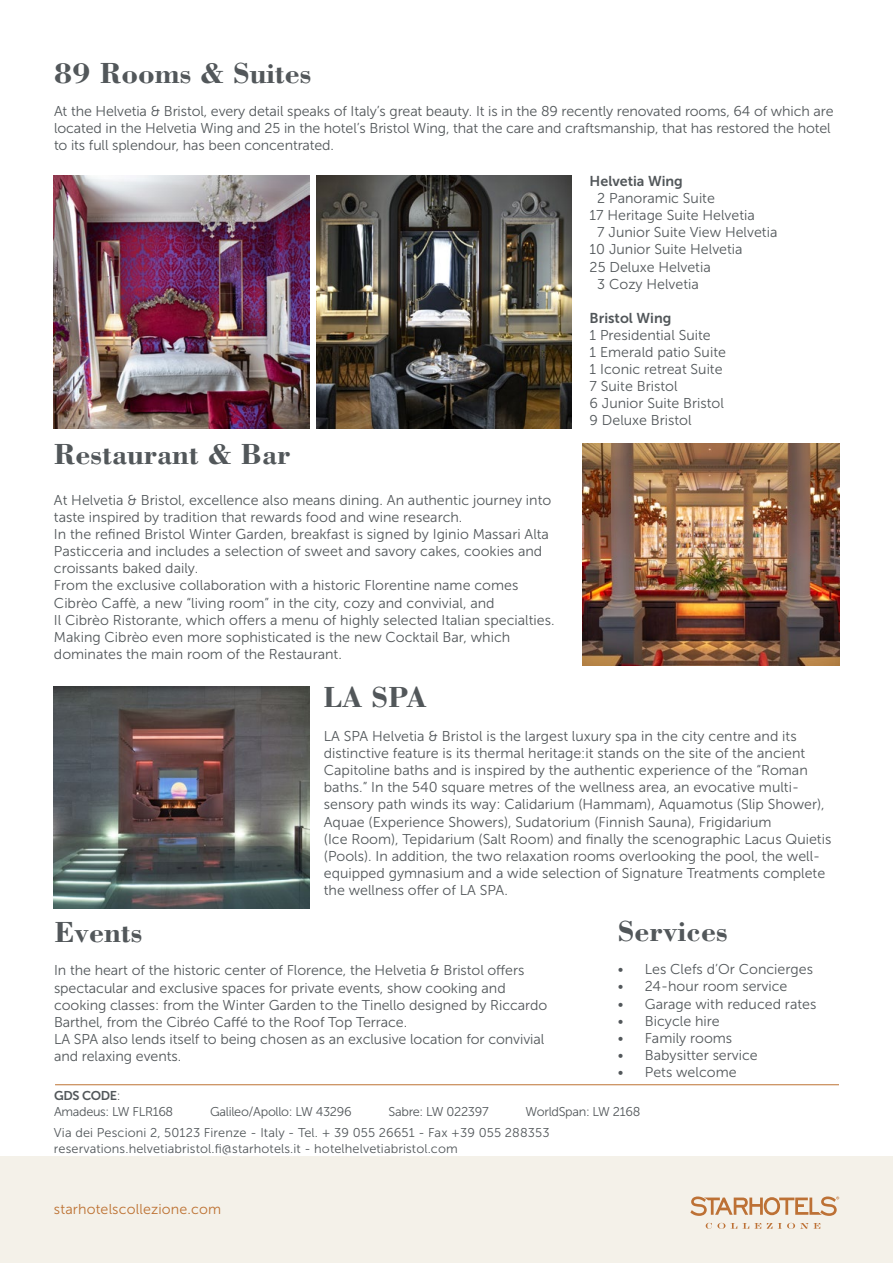
<style>
.page{position:relative;width:893px;height:1263px;background:#fff}
.page>*{position:absolute;margin:0;border:0;box-sizing:border-box;transform-origin:0 0}
.t1{font:700 30px "Bodoni Std";color:#52575a}
.t2{font:14.25px/17.1px "Museo Sans 300";color:#52575a}
.t3{font:14.25px "Museo Sans 300";letter-spacing:.01em;color:#bd7233}
.t4{font:14.25px "Museo Sans 700";color:#52575a}
.t5{font:12.75px/15.3px "Museo Sans 300";letter-spacing:.01em;color:#52575a}
.t6{font:12.75px "Museo Sans 300";letter-spacing:-.025em;color:#52575a}
.t7{font:12.75px "Museo Sans 700";letter-spacing:-.025em;color:#52575a}
.s1{font-family:"Museo Sans 300"}
</style>
<div class="page">
<div style="left:0;top:1157px;width:893px;height:106px;background:#f4f1e9"></div>
<svg style="left:706px;top:1223px;width:55px;height:6px"></svg>
<svg style="left:767px;top:1223px;width:5px;height:6px"></svg>
<svg style="left:778px;top:1223px;width:42px;height:6px"></svg>
<svg style="left:690px;top:1196px;width:149px;height:20px"></svg>
<hr style="left:55px;top:1084px;width:784px;height:1px;background:#bd7233">
<img style="left:316px;top:175px;width:256px;height:253px">
<img style="left:54px;top:175px;width:255px;height:253px">
<img style="left:54px;top:686px;width:255px;height:222px">
<img style="left:583px;top:443px;width:256px;height:222px">
<h1 class="t1" style="left:54px;top:54px;width:259px">89 Rooms &amp; Suites</h1>
<p class="t2" style="left:54px;top:103px;width:781px">At the Helvetia &amp; Bristol, every detail speaks of Italy’s great beauty. It is in the 89 recently renovated rooms, 64 of which are located in the Helvetia Wing and 25 in the hotel’s Bristol Wing, that the care and craftsmanship, that has restored the hotel to its full splendour, has been concentrated.</p>
<h1 class="t1" style="left:54px;top:436px;width:238px">Restaurant &amp; Bar</h1>
<p class="t2" style="left:54px;top:492px;width:502px">At Helvetia &amp; Bristol, excellence also means dining. An authentic journey into taste inspired by tradition that rewards food and wine research.<br>In the refined Bristol Winter Garden, breakfast is signed by Iginio Massari Alta Pasticceria and includes a selection of sweet and savory cakes, cookies and croissants baked daily.<br>From the exclusive collaboration with a historic Florentine name comes Cibrèo Caffè, a new “living room” in the city, cozy and convivial, and<br>Il Cibrèo Ristorante, which offers a menu of highly selected Italian specialties.<br>Making Cibrèo even more sophisticated is the new Cocktail Bar, which dominates the main room of the Restaurant.</p>
<p class="t4" style="left:590px;top:173px;width:95px">Helvetia Wing</p>
<p class="t2" style="left:597px;top:190px;width:119px">2 Panoramic Suite</p>
<p class="t2" style="left:590px;top:207px;width:167px">17 Heritage Suite Helvetia</p>
<p class="t2" style="left:597px;top:224px;width:182px">7 Junior Suite View Helvetia</p>
<p class="t2" style="left:590px;top:241px;width:154px">10 Junior Suite Helvetia</p>
<p class="t2" style="left:590px;top:258px;width:123px">25 Deluxe Helvetia</p>
<p class="t2" style="left:597px;top:275px;width:103px">3 Cozy Helvetia</p>
<p class="t4" style="left:590px;top:310px;width:83px">Bristol Wing</p>
<p class="t2" style="left:590px;top:327px;width:138px">1 Presidential Suite<br>1 Emerald patio Suite<br>1 Iconic retreat Suite<br>7 Suite Bristol<br>6 Junior Suite Bristol<br>9 Deluxe Bristol</p>
<h1 class="t1" style="left:324px;top:679px;width:104px">LA SPA</h1>
<p class="t2" style="left:324px;top:728px;width:509px">LA SPA Helvetia &amp; Bristol is the largest luxury spa in the city centre and its distinctive feature is its thermal heritage:it stands on the site of the ancient Capitoline baths and is inspired by the authentic experience of the “Roman baths.” In the 540 square metres of the wellness area, an evocative multi&shy;sensory path winds its way: Calidarium (Hammam), Aquamotus (Slip Shower), Aquae (Experience Showers), Sudatorium (Finnish Sauna), Frigidarium<br>(Ice Room), Tepidarium (Salt Room) and finally the scenographic Lacus Quietis (Pools). In addition, the two relaxation rooms overlooking the pool, the well&shy;equipped gymnasium and a wide selection of Signature Treatments complete the wellness offer of LA SPA.</p>
<h1 class="t1" style="left:54px;top:913px;width:90px">Events</h1>
<p class="t2" style="left:54px;top:962px;width:495px">In the heart of the historic center of Florence, the Helvetia &amp; Bristol offers spectacular and exclusive spaces for private events, show cooking and cooking classes: from the Winter Garden to the Tinello designed by Riccardo Barthel, from the Cibréo Caffé to the Roof Top Terrace.<br>LA SPA also lends itself to being chosen as an exclusive location for convivial and relaxing events.</p>
<h1 class="t1" style="left:618px;top:912px;width:112px">Services</h1>
<p class="t2" style="left:618px;top:961px;width:197px">• Les Clefs d’Or Concierges</p>
<p class="t2" style="left:618px;top:978px;width:171px">• 24-hour room service</p>
<p class="t2" style="left:618px;top:995px;width:200px">• Garage with reduced rates</p>
<p class="t2" style="left:618px;top:1012px;width:103px">• Bicycle hire</p>
<p class="t2" style="left:618px;top:1029px;width:116px">• Family rooms</p>
<p class="t2" style="left:618px;top:1046px;width:141px">• Babysitter service</p>
<p class="t2" style="left:618px;top:1063px;width:120px">• Pets welcome</p>
<p class="t7" style="left:54px;top:1089px;width:68px">GDS CODE<span class="s1">:</span></p>
<p class="t6" style="left:54px;top:1104px;width:121px">Amadeus: LW FLR168</p>
<p class="t6" style="left:210px;top:1104px;width:143px">Galileo/Apollo: LW 43296</p>
<p class="t6" style="left:389px;top:1104px;width:101px">Sabre: LW 022397</p>
<p class="t6" style="left:526px;top:1104px;width:116px">WorldSpan: LW 2168</p>
<p class="t5" style="left:54px;top:1125px;width:497px">Via dei Pescioni 2, 50123 Firenze - Italy - Tel. + 39 055 26651 - Fax +39 055 288353 reservations.helvetiabristol.fi@starhotels.it - hotelhelvetiabristol.com</p>
<p class="t3" style="left:54px;top:1201px;width:169px">starhotelscollezione.com</p>
</div>
